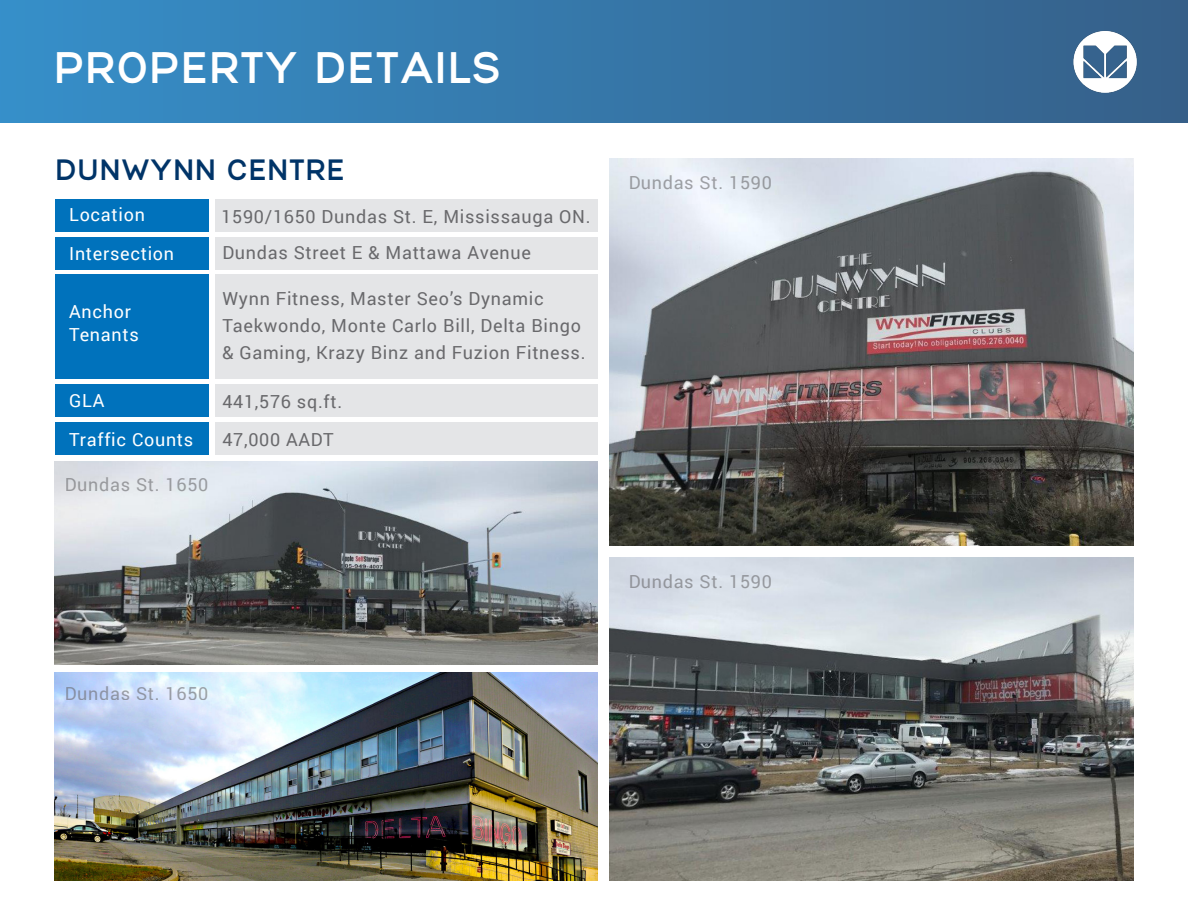
<style>
.page{position:relative;width:1188px;height:918px;background:#fff}
.page>*{position:absolute;margin:0;border:0;box-sizing:border-box;transform-origin:0 0}
.t1{font:500 45px "Vedo";letter-spacing:.04em;color:#fff}
.t2{font:500 30px "Vedo";letter-spacing:.04em;color:#003468}
.t3{font:18px/27px "Roboto";letter-spacing:.04em;color:#69696c}
.t4{font:18px "Roboto";letter-spacing:.04em;color:#fff}
</style>
<div class="page">
<div style="left:0;top:0;width:1188px;height:122px;background:linear-gradient(to right,#368fc9,#365f89)"></div>
<img style="left:1058px;top:25px;width:87px;height:82px">
<div style="left:55px;top:200px;width:154px;height:32px;background:#0072bc"></div>
<div style="left:55px;top:237px;width:154px;height:32px;background:#0072bc"></div>
<div style="left:55px;top:384px;width:154px;height:32px;background:#0072bc"></div>
<div style="left:55px;top:422px;width:154px;height:33px;background:#0072bc"></div>
<div style="left:55px;top:274px;width:154px;height:105px;background:#0072bc"></div>
<div style="left:215px;top:200px;width:382px;height:32px;background:#e4e5e7"></div>
<div style="left:215px;top:237px;width:382px;height:32px;background:#e4e5e7"></div>
<div style="left:215px;top:384px;width:382px;height:32px;background:#e4e5e7"></div>
<div style="left:215px;top:422px;width:382px;height:33px;background:#e4e5e7"></div>
<div style="left:215px;top:274px;width:382px;height:105px;background:#e4e5e7"></div>
<img style="left:609px;top:159px;width:525px;height:387px">
<img style="left:54px;top:673px;width:543px;height:208px">
<img style="left:609px;top:557px;width:525px;height:324px">
<img style="left:54px;top:462px;width:543px;height:203px">
<p class="t1" style="left:54px;top:39px;width:448px">PROPERTY DETAILS</p>
<p class="t2" style="left:56px;top:151px;width:290px">DUNWYNN CENTRE</p>
<p class="t4" style="left:69px;top:202px;width:77px">Location</p>
<p class="t3" style="left:221px;top:202px;width:371px">1590/1650 Dundas St. E, Mississauga ON.</p>
<p class="t4" style="left:69px;top:241px;width:106px">Intersection</p>
<p class="t3" style="left:222px;top:238px;width:310px">Dundas Street E &amp; Mattawa Avenue</p>
<p class="t4" style="left:69px;top:299px;width:63px">Anchor</p>
<p class="t4" style="left:69px;top:322px;width:71px">Tenants</p>
<p class="t4" style="left:69px;top:388px;width:37px">GLA</p>
<p class="t4" style="left:69px;top:427px;width:126px">Traffic Counts</p>
<p class="t3" style="left:65px;top:471px;width:145px">Dundas St. 1650</p>
<p class="t3" style="left:222px;top:285px;width:365px">Wynn Fitness, Master Seo’s Dynamic<br>Taekwondo, Monte Carlo Bill, Delta Bingo &amp; Gaming, Krazy Binz and Fuzion Fitness.</p>
<p class="t3" style="left:222px;top:387px;width:121px">441,576 sq.ft.</p>
<p class="t3" style="left:222px;top:426px;width:113px">47,000 AADT</p>
<p class="t3" style="left:65px;top:679px;width:145px">Dundas St. 1650</p>
<p class="t3" style="left:628px;top:168px;width:145px">Dundas St. 1590</p>
<p class="t3" style="left:628px;top:567px;width:145px">Dundas St. 1590</p>
</div>
